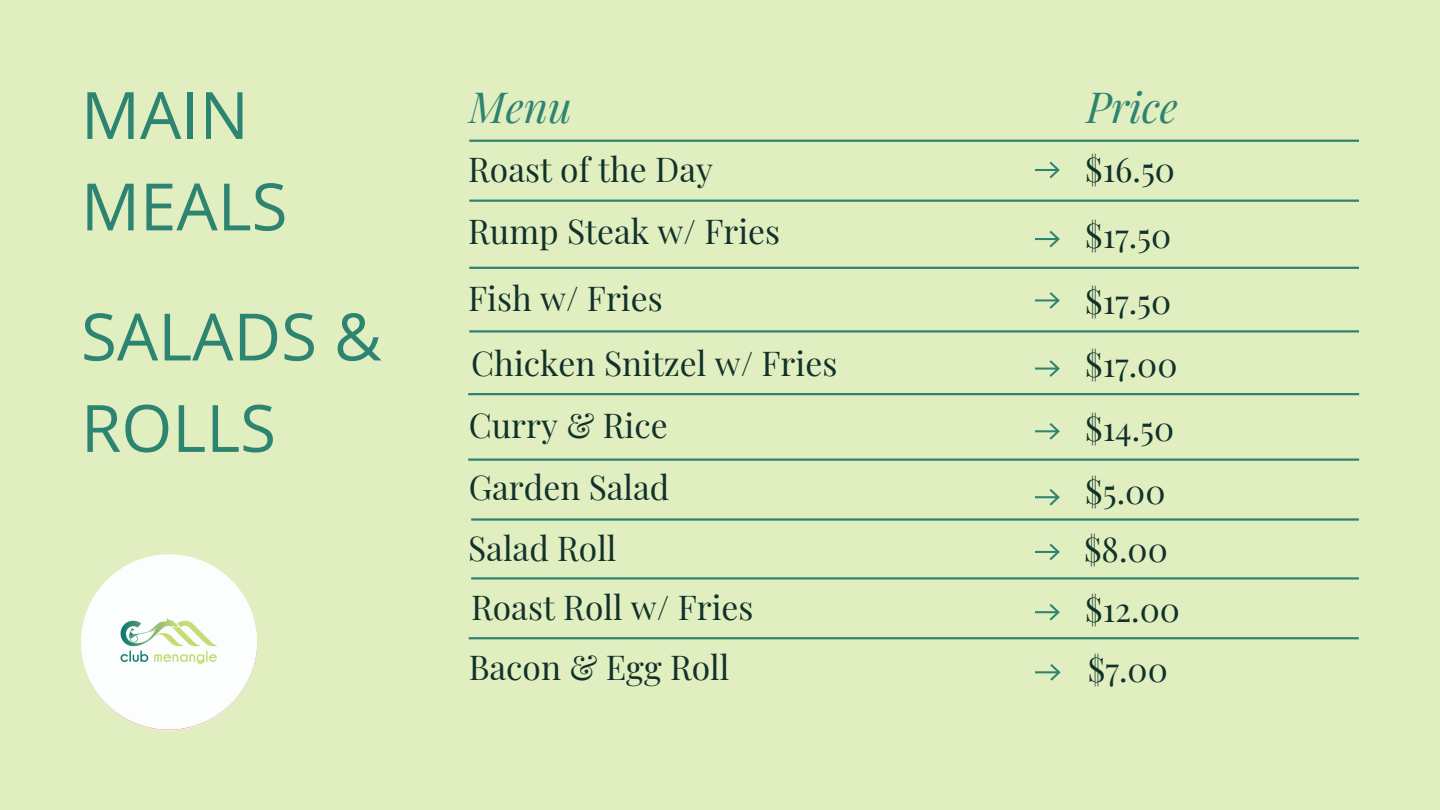
<style>
.page{position:relative;width:1440px;height:810px;background:#e1eec0}
.page>*{position:absolute;margin:0;border:0;box-sizing:border-box;transform-origin:0 0}
.t1{font:65.4px/91.4px "Open Sans";color:#2d8471}
.t2{font:italic 42px "Playfair Display";color:#2d8471}
.t3{font:33.6px/63.7px "Playfair Display";color:#11322b}
</style>
<div class="page">
<svg style="left:469px;top:140px;width:890px;height:2px"></svg>
<svg style="left:469px;top:200px;width:890px;height:2px"></svg>
<svg style="left:469px;top:267px;width:890px;height:2px"></svg>
<svg style="left:469px;top:330px;width:890px;height:3px"></svg>
<hr style="left:468px;top:393px;width:891px;height:2px;background:#2d8471">
<svg style="left:468px;top:459px;width:891px;height:2px"></svg>
<svg style="left:1035px;top:231px;width:25px;height:17px"></svg>
<svg style="left:1035px;top:162px;width:25px;height:17px"></svg>
<svg style="left:1035px;top:292px;width:25px;height:17px"></svg>
<svg style="left:1035px;top:360px;width:25px;height:17px"></svg>
<svg style="left:1035px;top:423px;width:25px;height:17px"></svg>
<svg style="left:1035px;top:489px;width:25px;height:17px"></svg>
<svg style="left:471px;top:518px;width:888px;height:3px"></svg>
<svg style="left:471px;top:577px;width:888px;height:3px"></svg>
<svg style="left:1035px;top:544px;width:25px;height:17px"></svg>
<svg style="left:1035px;top:604px;width:25px;height:17px"></svg>
<svg style="left:469px;top:637px;width:890px;height:2px"></svg>
<svg style="left:1036px;top:664px;width:25px;height:17px"></svg>
<img style="left:81px;top:554px;width:176px;height:177px;border-radius:50%">
<h1 class="t1" style="left:81px;top:68px;width:208px">MAIN<br>MEALS</h1>
<h1 class="t1" style="left:81px;top:289px;width:302px">SALADS &amp;<br>ROLLS</h1>
<p class="t2" style="left:469px;top:78px;width:104px">Menu</p>
<p class="t3" style="left:468px;top:137px;width:314px;line-height:61.7px">Roast of the Day<br>Rump Steak w/ Fries</p>
<p class="t3" style="left:468px;top:265px;width:371px">Fish w/ Fries<br>Chicken Snitzel w/ Fries<br>Curry &amp; Rice</p>
<p class="t3" style="left:469px;top:454px;width:202px">Garden Salad</p>
<p class="t2" style="left:1086px;top:78px;width:93px">Price</p>
<p class="t3" style="left:1085px;top:135px;width:91px;line-height:66.2px;text-align:justify">$16.50 $17.50 $17.50</p>
<p class="t3" style="left:1085px;top:331px;width:94px;line-height:63.4px;text-align:justify">$17.00 $14.50 $5.00</p>
<p class="t3" style="left:468px;top:515px;width:150px">Salad Roll</p>
<p class="t3" style="left:1084px;top:517px;width:85px">$8.00</p>
<p class="t3" style="left:471px;top:574px;width:284px">Roast Roll w/ Fries</p>
<p class="t3" style="left:1085px;top:577px;width:96px">$12.00</p>
<p class="t3" style="left:469px;top:634px;width:262px">Bacon &amp; Egg Roll</p>
<p class="t3" style="left:1088px;top:636px;width:81px">$7.00</p>
</div>
